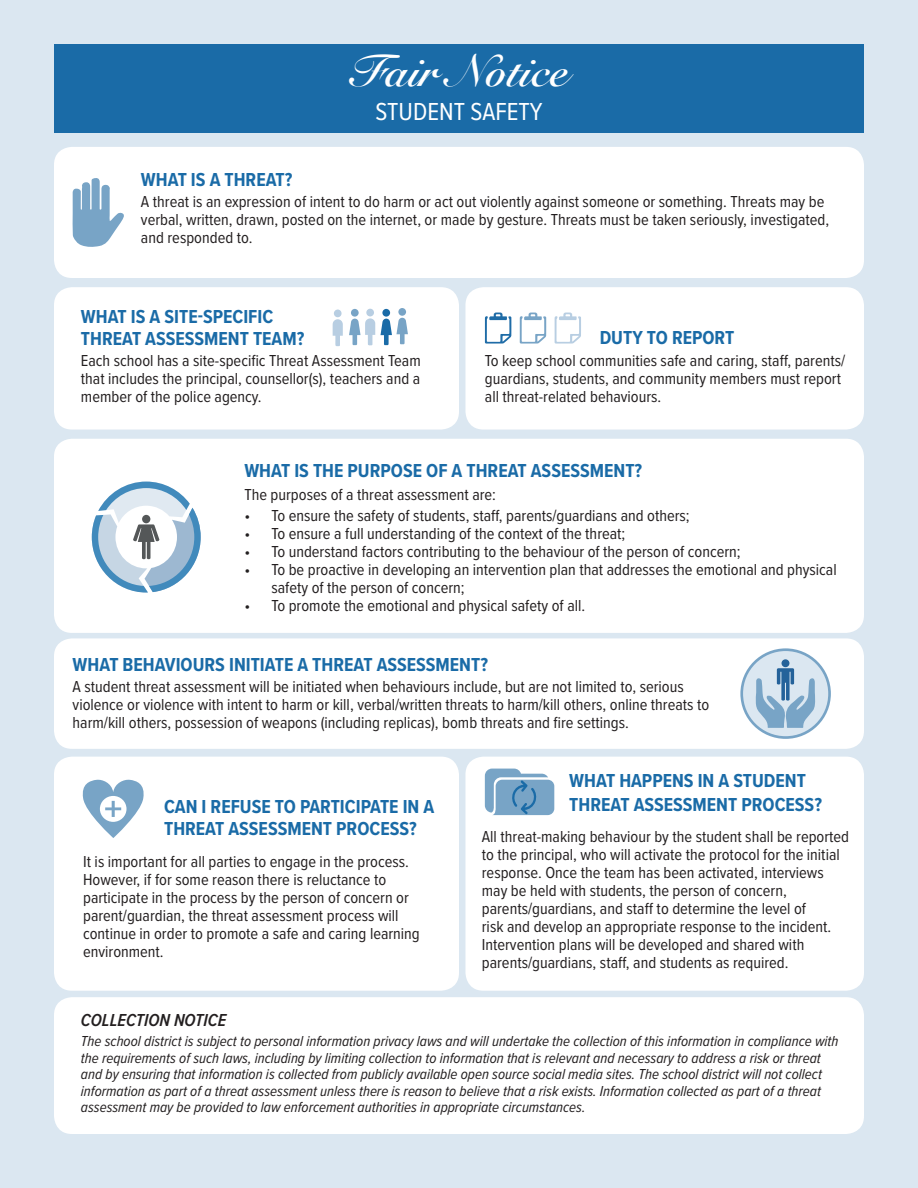
<style>
.page{position:relative;width:918px;height:1188px;background:#dbe7f1}
.page>*{position:absolute;margin:0;border:0;box-sizing:border-box;transform-origin:0 0}
.t1{font:700 45px "Snell Roundhand";color:#fff}
.t2{font:25.5px "Proxima Nova Cond";color:#fff}
.t3{font:700 19.5px/21.5px "Proxima Nova Cond";color:#1a6ba7}
.t4{font:italic 600 18px "Proxima Nova Cond";color:#231f20}
.t5{font:16.5px/18px "Proxima Nova Cond";color:#231f20}
.t6{font:italic 15px/16.5px "Proxima Nova Cond";color:#231f20}
</style>
<div class="page">
<div style="left:54px;top:44px;width:810px;height:89px;background:#1a6ba7"></div>
<div style="left:54px;top:638px;width:810px;height:111px;background:#fff;border-radius:18px"></div>
<div style="left:54px;top:439px;width:810px;height:194px;background:#fff;border-radius:18px"></div>
<div style="left:54px;top:147px;width:810px;height:131px;background:#fff;border-radius:18px"></div>
<div style="left:54px;top:997px;width:810px;height:137px;background:#fff;border-radius:18px"></div>
<div style="left:54px;top:287px;width:405px;height:143px;background:#fff;border-radius:18px"></div>
<div style="left:54px;top:757px;width:405px;height:234px;background:#fff;border-radius:18px"></div>
<div style="left:465px;top:757px;width:399px;height:234px;background:#fff;border-radius:18px"></div>
<div style="left:465px;top:287px;width:399px;height:143px;background:#fff;border-radius:18px"></div>
<svg style="left:72px;top:178px;width:52px;height:69px"></svg>
<svg style="left:333px;top:319px;width:10px;height:28px"></svg>
<div style="left:334px;top:309px;width:8px;height:8px;background:#b8cee2;border-radius:50%"></div>
<div style="left:366px;top:309px;width:8px;height:8px;background:#b8cee2;border-radius:50%"></div>
<div style="left:398px;top:308px;width:8px;height:8px;background:#78a4c6;border-radius:50%"></div>
<svg style="left:349px;top:318px;width:26px;height:28px"></svg>
<div style="left:351px;top:309px;width:8px;height:8px;background:#78a4c6;border-radius:50%"></div>
<svg style="left:381px;top:318px;width:27px;height:27px"></svg>
<div style="left:382px;top:309px;width:8px;height:8px;background:#1a6ba7;border-radius:50%"></div>
<svg style="left:485px;top:313px;width:26px;height:31px"></svg>
<svg style="left:520px;top:313px;width:26px;height:31px"></svg>
<svg style="left:555px;top:313px;width:26px;height:31px"></svg>
<svg style="left:92px;top:482px;width:109px;height:111px"></svg>
<svg style="left:742px;top:650px;width:88px;height:88px;background:#cedeeb"></svg>
<div style="left:740px;top:648px;width:91px;height:91px;border:3px solid #78a4c6;border-radius:50%"></div>
<svg style="left:756px;top:659px;width:59px;height:69px;background:#a4c0d8"></svg>
<svg style="left:82px;top:779px;width:62px;height:59px"></svg>
<svg style="left:485px;top:769px;width:69px;height:46px;background:#85adcc"></svg>
<h1 class="t1" style="left:350px;top:32px;width:220px">Fair Notice</h1>
<h2 class="t2" style="left:375px;top:96px;width:169px">STUDENT SAFETY</h2>
<p class="t3" style="left:141px;top:169px;width:153px">WHAT IS A THREAT?</p>
<p class="t5" style="left:141px;top:193px;width:690px">A threat is an expression of intent to do harm or act out violently against someone or something. Threats may be verbal, written, drawn, posted on the internet, or made by gesture. Threats must be taken seriously, investigated, and responded to.</p>
<p class="t3" style="left:81px;top:307px;width:225px">WHAT IS A SITE-SPECIFIC<br>THREAT ASSESSMENT TEAM?</p>
<p class="t5" style="left:81px;top:352px;width:341px;text-align:justify">Each school has a site-specific Threat Assessment Team that includes the principal, counsellor(s), teachers and a member of the police agency.</p>
<p class="t3" style="left:600px;top:328px;width:136px">DUTY TO REPORT</p>
<p class="t5" style="left:485px;top:352px;width:362px">To keep school communities safe and caring, staff, parents/ guardians, students, and community members must report all threat-related behaviours.</p>
<p class="t3" style="left:244px;top:460px;width:399px">WHAT IS THE PURPOSE OF A THREAT ASSESSMENT?</p>
<p class="t5" style="left:244px;top:485px;width:253px">The purposes of a threat assessment are:</p>
<p class="t5" style="left:244px;top:507px;width:447px">• To ensure the safety of students, staff, parents/guardians and others;</p>
<p class="t5" style="left:244px;top:525px;width:383px">• To ensure a full understanding of the context of the threat;</p>
<p class="t5" style="left:244px;top:543px;width:498px">• To understand factors contributing to the behaviour of the person of concern;</p>
<p class="t5" style="left:271px;top:561px;width:567px;text-indent:-27px">• To be proactive in developing an intervention plan that addresses the emotional and physical safety of the person of concern;</p>
<p class="t5" style="left:244px;top:597px;width:342px">• To promote the emotional and physical safety of all.</p>
<p class="t3" style="left:73px;top:654px;width:417px">WHAT BEHAVIOURS INITIATE A THREAT ASSESSMENT?</p>
<p class="t5" style="left:73px;top:678px;width:638px">A student threat assessment will be initiated when behaviours include, but are not limited to, serious violence or violence with intent to harm or kill, verbal/written threats to harm/kill others, online threats to harm/kill others, possession of weapons (including replicas), bomb threats and fire settings.</p>
<p class="t3" style="left:164px;top:796px;width:272px;line-height:22.5px">CAN I REFUSE TO PARTICIPATE IN A<br>THREAT ASSESSMENT PROCESS?</p>
<p class="t5" style="left:83px;top:853px;width:338px">It is important for all parties to engage in the process.<br>However, if for some reason there is reluctance to participate in the process by the person of concern or parent/guardian, the threat assessment process will continue in order to promote a safe and caring learning environment.</p>
<p class="t3" style="left:569px;top:769px;width:254px;line-height:24px">WHAT HAPPENS IN A STUDENT<br>THREAT ASSESSMENT PROCESS?</p>
<p class="t5" style="left:482px;top:828px;width:369px">All threat-making behaviour by the student shall be reported to the principal, who will activate the protocol for the initial response. Once the team has been activated, interviews may be held with students, the person of concern, parents/guardians, and staff to determine the level of<br>risk and develop an appropriate response to the incident.<br>Intervention plans will be developed and shared with parents/guardians, staff, and students as required.</p>
<p class="t4" style="left:81px;top:1010px;width:147px">COLLECTION NOTICE</p>
<p class="t6" style="left:81px;top:1033px;width:759px">The school district is subject to personal information privacy laws and will undertake the collection of this information in compliance with the requirements of such laws, including by limiting collection to information that is relevant and necessary to address a risk or threat and by ensuring that information is collected from publicly available open source social media sites. The school district will not collect information as part of a threat assessment unless there is reason to believe that a risk exists. Information collected as part of a threat assessment may be provided to law enforcement authorities in appropriate circumstances.</p>
</div>
